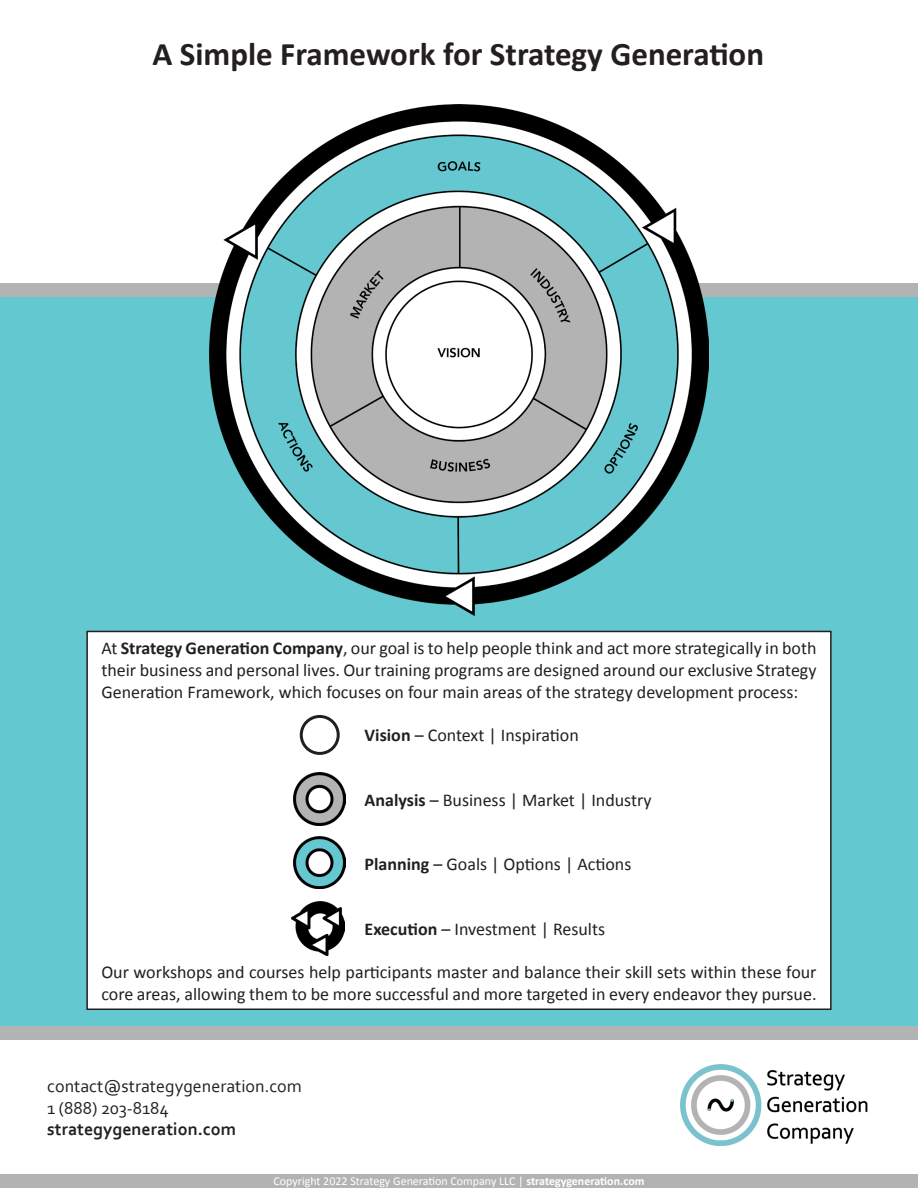
<style>
.page{position:relative;width:918px;height:1188px;background:#fff}
.page>*{position:absolute;margin:0;border:0;box-sizing:border-box;transform-origin:0 0}
.t1{font:700 33px "Calibri";color:#231f20}
.t2{font:18px/21.6px "Calibri";color:#231f20;text-align:justify}
.t3{font:18px/21.6px "Corbel";color:#231f20}
.t4{font:700 18px "Corbel";color:#231f20}
.t5{font:12px "Calibri";color:#fff}
.s1{font-weight:700}
</style>
<div class="page">
<div style="left:0;top:297px;width:918px;height:729px;background:#63c8cf"></div>
<div style="left:0;top:284px;width:918px;height:13px;background:#b2b4b3"></div>
<img style="left:680px;top:1065px;width:188px;height:81px">
<div style="left:0;top:1026px;width:918px;height:14px;background:#b2b4b3"></div>
<img style="left:209px;top:104px;width:500px;height:511px">
<div style="left:87px;top:631px;width:744px;height:378px;background:#fff"></div>
<div style="left:86px;top:631px;width:746px;height:379px;border:2px solid #231f20"></div>
<img style="left:293px;top:773px;width:53px;height:52px">
<img style="left:293px;top:836px;width:53px;height:53px">
<img style="left:292px;top:901px;width:52px;height:54px">
<div style="left:0;top:1174px;width:918px;height:14px;background:#b2b4b3"></div>
<div style="left:300px;top:715px;width:40px;height:40px;border:3px solid #231f20;border-radius:50%"></div>
<h1 class="t1" style="left:152px;top:31px;width:613px">A Simple Framework for Strategy Generation</h1>
<p class="t2" style="left:101px;top:637px;width:717px">At <span class="s1">Strategy Generation Company</span>, our goal is to help people think and act more strategically in both their business and personal lives. Our training programs are designed around our exclusive Strategy Generation Framework, which focuses on four main areas of the strategy development process:</p>
<p class="t2" style="left:365px;top:723px;width:216px"><span class="s1">Vision</span> – Context | Inspiration</p>
<p class="t2" style="left:365px;top:788px;width:289px"><span class="s1">Analysis</span> – Business | Market | Industry</p>
<p class="t2" style="left:365px;top:853px;width:268px"><span class="s1">Planning</span> – Goals | Options | Actions</p>
<p class="t2" style="left:365px;top:918px;width:242px"><span class="s1">Execution</span> – Investment | Results</p>
<p class="t2" style="left:101px;top:961px;width:717px">Our workshops and courses help participants master and balance their skill sets within these four core areas, allowing them to be more successful and more targeted in every endeavor they pursue.</p>
<p class="t3" style="left:47px;top:1075px;width:256px">contact@strategygeneration.com<br>1 (888) 203-8184</p>
<p class="t4" style="left:47px;top:1118px;width:190px">strategygeneration.com</p>
<p class="t5" style="left:273px;top:1173px;width:373px">Copyright 2022 Strategy Generation Company LLC | <span class="s1">strategygeneration.com</span></p>
</div>
